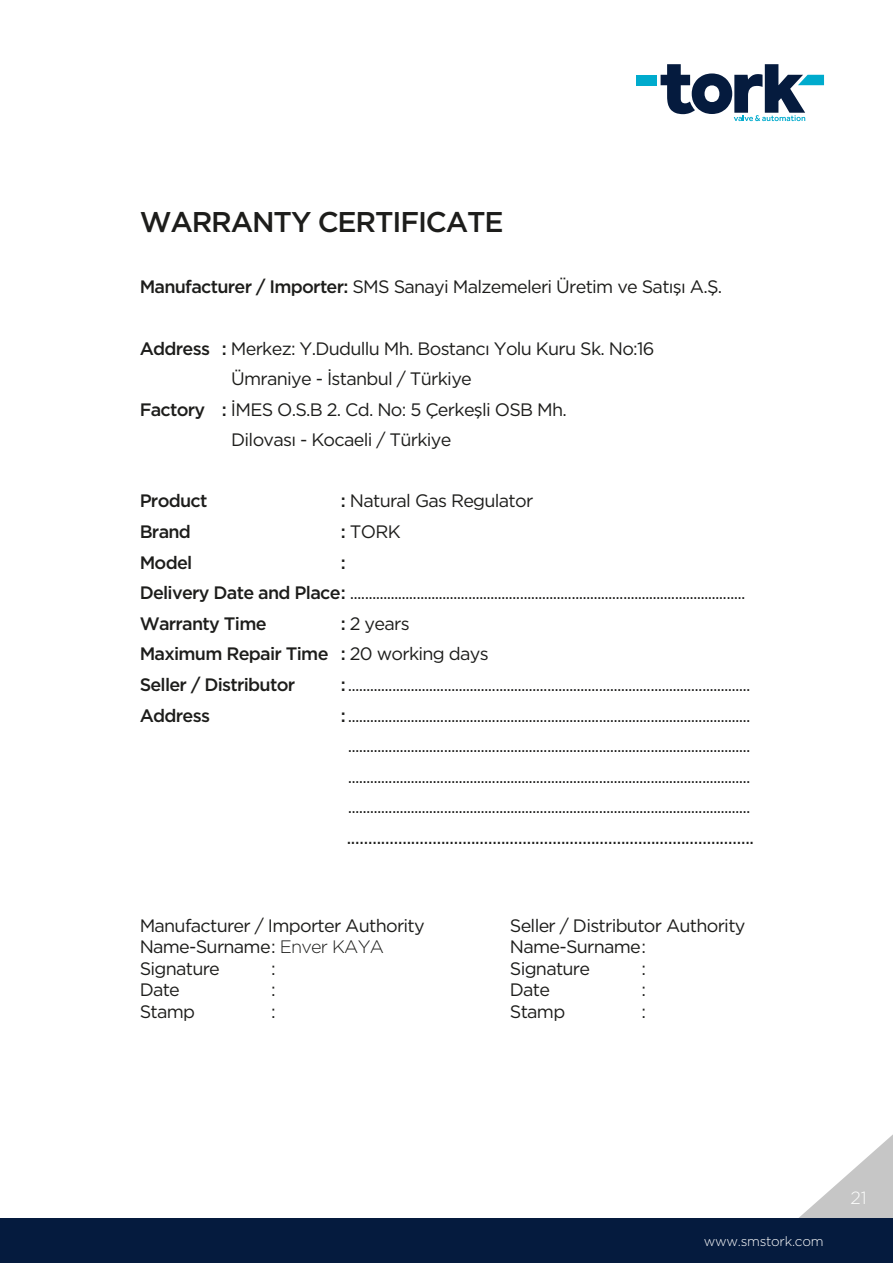
<style>
.page{position:relative;width:893px;height:1263px;background:#fff}
.page>*{position:absolute;margin:0;border:0;box-sizing:border-box;transform-origin:0 0}
.t1{font:500 28.5px "Gotham HTF";letter-spacing:-.04em;color:#1d1d1b}
.t2{font:20.85px "Gotham HTF";color:#1d1d1b}
.t3{font:18px/30.6px "Gotham HTF";letter-spacing:-.04em;color:#1d1d1b}
.t4{font:500 18px/30.6px "Gotham HTF";letter-spacing:-.04em;color:#1d1d1b}
.t5{font:300 17.7px "Gotham HTF";color:#fdfefd}
.t6{font:300 13.5px "Gotham";letter-spacing:-.02em;color:#fff}
.s1{font-weight:500}
.s2{font-weight:400}
.s3{font-weight:300}
</style>
<div class="page">
<svg style="left:748px;top:1134px;width:145px;height:85px"></svg>
<div style="left:0;top:1219px;width:893px;height:44px;background:#051b3e"></div>
<svg style="left:661px;top:64px;width:163px;height:57px"></svg>
<div style="left:636px;top:75px;width:21px;height:10px;background:#00abcd"></div>
<h1 class="t1" style="left:140px;top:206px;width:366px">WARRANTY CERTIFICATE</h1>
<p class="t3" style="left:140px;top:271px;width:584px"><span class="s1">Manufacturer / Importer:</span> SMS Sanayi Malzemeleri Üretim ve Satışı A.Ş.</p>
<p class="t3" style="left:140px;top:332px;width:516px"><span class="s1">Address :</span> Merkez: Y.Dudullu Mh. Bostancı Yolu Kuru Sk. No:16</p>
<p class="t3" style="left:231px;top:363px;width:242px">Ümraniye - İstanbul / Türkiye</p>
<p class="t3" style="left:140px;top:394px;width:429px"><span class="s1">Factory :</span> İMES O.S.B 2. Cd. No: 5 Çerkeşli OSB Mh.</p>
<p class="t3" style="left:231px;top:424px;width:222px">Dilovası - Kocaeli / Türkiye</p>
<p class="t4" style="left:140px;top:485px;width:69px">Product</p>
<p class="t3" style="left:341px;top:485px;width:194px"><span class="s1">:</span> Natural Gas Regulator</p>
<p class="t4" style="left:140px;top:516px;width:53px">Brand</p>
<p class="t3" style="left:341px;top:516px;width:61px"><span class="s1">:</span> TORK</p>
<p class="t4" style="left:140px;top:546px;width:54px">Model</p>
<p class="t3" style="left:140px;top:547px;width:607px;text-indent:201px"><span class="s1">:<br>Delivery Date and Place :</span> ...........................................................................................................<br><span class="s1">Warranty Time</span></p>
<p class="t4" style="left:140px;top:608px;width:350px;text-indent:201px">: <span class="s2">2 years<br></span>Maximum Repair Time : <span class="s2">20 working days<br></span>Seller / Distributor</p>
<p class="t3" style="left:341px;top:669px;width:411px"><span class="s1">:</span> .............................................................................................................</p>
<p class="t4" style="left:140px;top:699px;width:72px">Address</p>
<p class="t3" style="left:341px;top:699px;width:411px;text-align:center"><span class="s1">:</span> ............................................................................................................. ............................................................................................................. ............................................................................................................. .............................................................................................................</p>
<p class="t2" style="left:346px;top:825px;width:410px">...............................................................................................</p>
<p class="t3" style="left:140px;top:914px;width:287px;line-height:21.6px">Manufacturer / Importer Authority<br>Name-Surname : <span class="s3">Enver KAYA<br></span>Signature</p>
<p class="t3" style="left:271px;top:953px;width:6px">:</p>
<p class="t3" style="left:510px;top:914px;width:237px;line-height:21.6px">Seller / Distributor Authority<br>Name-Surname :<br>Signature</p>
<p class="t3" style="left:641px;top:953px;width:6px">:</p>
<p class="t3" style="left:140px;top:974px;width:42px">Date</p>
<p class="t3" style="left:271px;top:974px;width:6px">:</p>
<p class="t3" style="left:140px;top:996px;width:57px">Stamp</p>
<p class="t3" style="left:271px;top:996px;width:6px">:</p>
<p class="t3" style="left:510px;top:974px;width:42px">Date</p>
<p class="t3" style="left:641px;top:974px;width:6px">:</p>
<p class="t3" style="left:510px;top:996px;width:57px">Stamp</p>
<p class="t3" style="left:641px;top:996px;width:6px">:</p>
<p class="t6" style="left:704px;top:1232px;width:121px">www.smstork.com</p>
<p class="t5" style="left:850px;top:1187px;width:18px">21</p>
</div>
